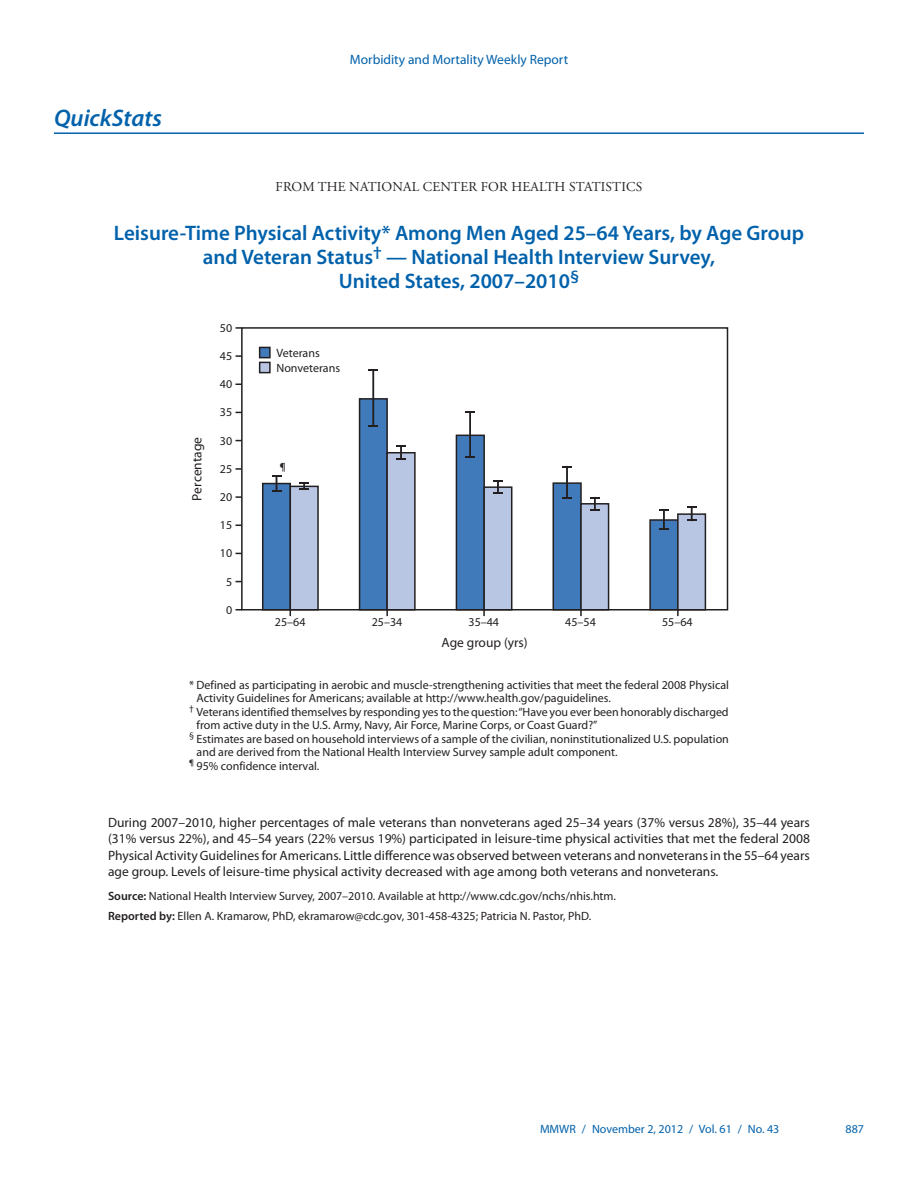
<style>
.page{position:relative;width:918px;height:1188px;background:#fff}
.page>*{position:absolute;margin:0;border:0;box-sizing:border-box;transform-origin:0 0}
.kicker{font:italic 600 24px "Myriad Pro";color:#0161ab}
.qs_figure_title{font:600 21px/24px "Myriad Pro";color:#0161ab;text-align:center}
.qs_text_9_pt{font:13.5px/16.5px "Myriad Pro";color:#231f20;text-align:justify}
.t1{font:13.5px "Adobe Garamond Pro";letter-spacing:.015em;color:#231f20}
.t2{font:13.5px "Myriad Pro";color:#0161ab}
._8pt_footnote_suppor{font:12px/13.5px "Myriad Pro";color:#231f20}
.qs_source_first{font:12px "Myriad Pro";color:#231f20}
.t3{font:12px "Myriad Pro";color:#0161ab}
.s1{font-weight:600}
</style>
<div class="page">
<svg style="left:262px;top:397px;width:223px;height:211px"></svg>
<svg style="left:289px;top:451px;width:418px;height:157px"></svg>
<div style="left:241px;top:327px;width:487px;height:284px;border:2px solid #231f20"></div>
<svg style="left:272px;top:475px;width:9px;height:16px"></svg>
<hr style="left:373px;top:370px;width:1px;height:56px;background:#231f20">
<svg style="left:368px;top:425px;width:10px;height:2px"></svg>
<hr style="left:469px;top:412px;width:2px;height:45px;background:#231f20">
<svg style="left:465px;top:411px;width:10px;height:2px"></svg>
<hr style="left:566px;top:467px;width:2px;height:31px;background:#231f20">
<svg style="left:562px;top:497px;width:10px;height:2px"></svg>
<svg style="left:659px;top:509px;width:10px;height:21px"></svg>
<svg style="left:299px;top:483px;width:10px;height:7px"></svg>
<svg style="left:396px;top:445px;width:10px;height:15px"></svg>
<svg style="left:493px;top:480px;width:10px;height:14px"></svg>
<svg style="left:590px;top:497px;width:10px;height:13px"></svg>
<svg style="left:687px;top:506px;width:10px;height:15px"></svg>
<svg style="left:236px;top:327px;width:6px;height:2px"></svg>
<svg style="left:236px;top:355px;width:6px;height:2px"></svg>
<svg style="left:236px;top:468px;width:6px;height:2px"></svg>
<svg style="left:236px;top:496px;width:6px;height:2px"></svg>
<svg style="left:236px;top:609px;width:6px;height:2px"></svg>
<svg style="left:386px;top:610px;width:2px;height:6px"></svg>
<svg style="left:483px;top:610px;width:2px;height:6px"></svg>
<svg style="left:580px;top:610px;width:2px;height:6px"></svg>
<svg style="left:677px;top:610px;width:2px;height:6px"></svg>
<div style="left:260px;top:347px;width:10px;height:11px;background:#417aba"></div>
<div style="left:259px;top:347px;width:12px;height:11px;border:2px solid #231f20"></div>
<div style="left:260px;top:362px;width:10px;height:11px;background:#b8c6e3"></div>
<div style="left:259px;top:362px;width:12px;height:11px;border:2px solid #231f20"></div>
<hr style="left:54px;top:132px;width:810px;height:2px;background:#0161ab">
<p class="kicker" style="left:54px;top:103px;width:110px">QuickStats</p>
<p class="t2" style="left:350px;top:51px;width:220px">Morbidity and Mortality Weekly Report</p>
<p class="t1" style="left:276px;top:178px;width:368px">FROM THE NATIONAL CENTER FOR HEALTH STATISTICS</p>
<p class="qs_figure_title" style="left:114px;top:221px;width:692px">Leisure-Time Physical Activity* Among Men Aged 25–64 Years, by Age Group and Veteran Status<sup>†</sup> — National Health Interview Survey,<br>United States, 2007–2010<sup>§</sup></p>
<p class="qs_text_9_pt" style="left:189px;top:501px;width:65px;rotate:-90deg">Percentage</p>
<p class="_8pt_footnote_suppor" style="left:220px;top:321px;width:14px">50</p>
<p class="_8pt_footnote_suppor" style="left:220px;top:349px;width:14px">45</p>
<p class="_8pt_footnote_suppor" style="left:220px;top:377px;width:14px">40</p>
<p class="_8pt_footnote_suppor" style="left:220px;top:405px;width:14px">35</p>
<p class="_8pt_footnote_suppor" style="left:220px;top:434px;width:14px">30</p>
<p class="_8pt_footnote_suppor" style="left:220px;top:462px;width:14px">25</p>
<p class="_8pt_footnote_suppor" style="left:220px;top:490px;width:14px">20</p>
<p class="_8pt_footnote_suppor" style="left:220px;top:518px;width:14px">15</p>
<p class="_8pt_footnote_suppor" style="left:220px;top:546px;width:14px">10</p>
<p class="_8pt_footnote_suppor" style="left:226px;top:575px;width:8px">5</p>
<p class="_8pt_footnote_suppor" style="left:226px;top:603px;width:8px">0</p>
<p class="_8pt_footnote_suppor" style="left:277px;top:345px;width:65px;line-height:15px">Veterans<br>Nonveterans</p>
<p class="_8pt_footnote_suppor" style="left:280px;top:460px;width:8px">¶</p>
<p class="_8pt_footnote_suppor" style="left:275px;top:615px;width:32px">25–64</p>
<p class="_8pt_footnote_suppor" style="left:372px;top:615px;width:32px">25–34</p>
<p class="_8pt_footnote_suppor" style="left:469px;top:615px;width:32px">35–44</p>
<p class="_8pt_footnote_suppor" style="left:565px;top:615px;width:32px">45–54</p>
<p class="_8pt_footnote_suppor" style="left:662px;top:615px;width:32px">55–64</p>
<p class="qs_text_9_pt" style="left:442px;top:634px;width:88px">Age group (yrs)</p>
<p class="_8pt_footnote_suppor" style="left:197px;top:678px;width:534px;text-indent:-8px">* Defined as participating in aerobic and muscle-strengthening activities that meet the federal 2008 Physical<br>Activity Guidelines for Americans; available at http://www.health.gov/paguidelines.</p>
<p class="_8pt_footnote_suppor" style="left:197px;top:705px;width:534px;text-indent:-8px"><sup>†</sup> Veterans identified themselves by responding yes to the question: “Have you ever been honorably discharged from active duty in the U.S. Army, Navy, Air Force, Marine Corps, or Coast Guard?”</p>
<p class="_8pt_footnote_suppor" style="left:197px;top:732px;width:534px;text-indent:-8px"><sup>§</sup> Estimates are based on household interviews of a sample of the civilian, noninstitutionalized U.S. population and are derived from the National Health Interview Survey sample adult component.</p>
<p class="_8pt_footnote_suppor" style="left:189px;top:759px;width:132px"><sup>¶</sup> 95% confidence interval.</p>
<p class="qs_text_9_pt" style="left:108px;top:814px;width:704px">During 2007–2010, higher percentages of male veterans than nonveterans aged 25–34 years (37% versus 28%), 35–44 years (31% versus 22%), and 45–54 years (22% versus 19%) participated in leisure-time physical activities that met the federal 2008<br>Physical Activity Guidelines for Americans. Little difference was observed between veterans and nonveterans in the 55–64 years age group. Levels of leisure-time physical activity decreased with age among both veterans and nonveterans.</p>
<p class="qs_source_first" style="left:108px;top:889px;width:510px"><span class="s1">Source:</span> National Health Interview Survey, 2007–2010. Available at http://www.cdc.gov/nchs/nhis.htm.</p>
<p class="qs_source_first" style="left:108px;top:908px;width:485px"><span class="s1">Reported by:</span> Ellen A. Kramarow, PhD, ekramarow@cdc.gov, 301-458-4325; Patricia N. Pastor, PhD.</p>
<p class="t3" style="left:540px;top:1121px;width:241px">MMWR / November 2, 2012 / Vol. 61 / No. 43</p>
<p class="t3" style="left:846px;top:1121px;width:20px">887</p>
</div>
